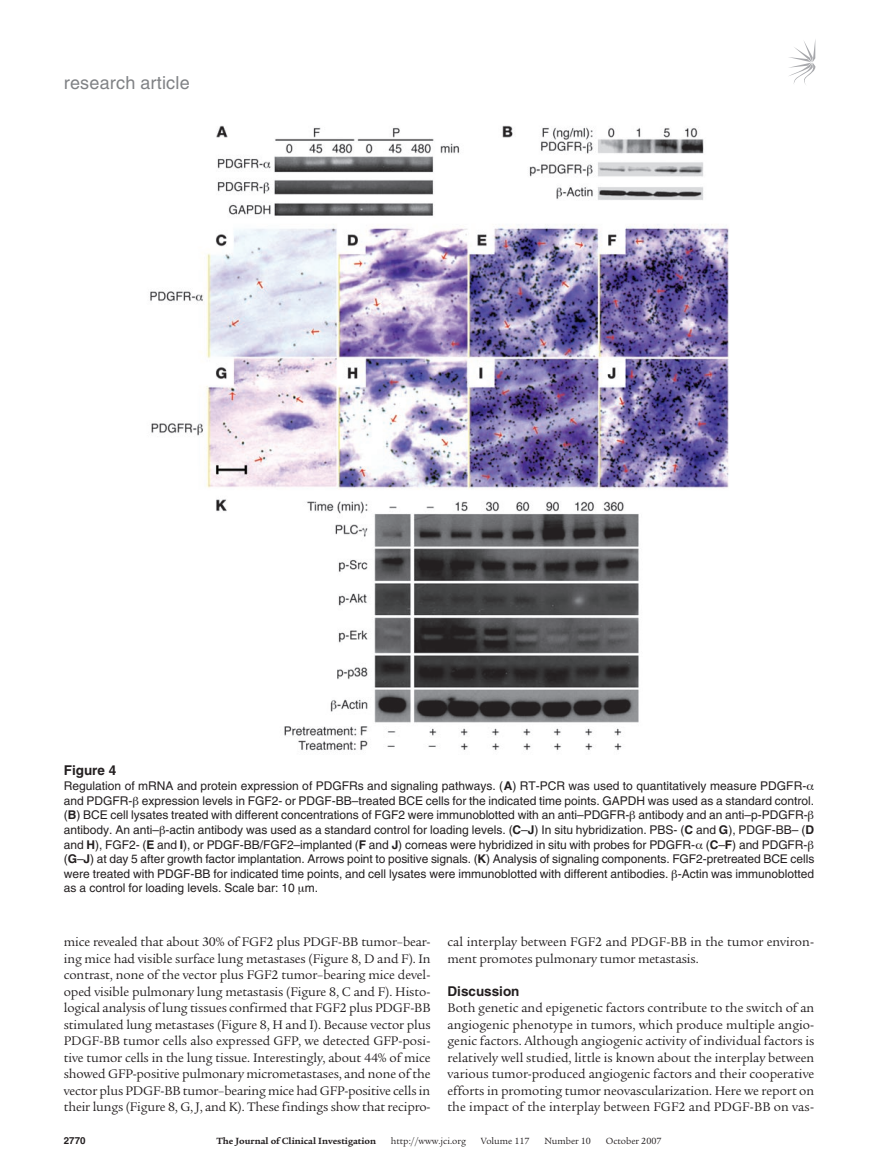
<style>
.page{position:relative;width:878px;height:1174px;background:#fff}
.page>*{position:absolute;margin:0;border:0;box-sizing:border-box;transform-origin:0 0}
.t1{font:18px "Helvetica LT Std";letter-spacing:.01em;color:#808285}
.t2{font:13.5px/16.5px "Legacy Serif Std";color:#231f20;text-align:justify}
.t3{font:700 13.5px "Helvetica LT Std";color:#231f20}
.t4{font:12px/14.7px "Helvetica LT Std";color:#231f20}
.t5{font:9.75px "Legacy Serif Std";color:#231f20}
.t6{font:700 9.75px "Legacy Serif Std";color:#231f20}
.t7{font:700 9.75px "Helvetica LT Std";color:#231f20}
.s1{font-weight:700}
</style>
<div class="page">
<svg style="left:789px;top:41px;width:26px;height:44px"></svg>
<img style="left:150px;top:125px;width:579px;height:626px">
<h1 class="t1" style="left:64px;top:72px;width:127px">research article</h1>
<p class="t3" style="left:64px;top:762px;width:54px">Figure 4</p>
<p class="t4" style="left:64px;top:778px;width:752px">Regulation of mRNA and protein expression of PDGFRs and signaling pathways. (<span class="s1">A</span>) RT-PCR was used to quantitatively measure PDGFR&shy;and PDGFR- expression levels in FGF2- or PDGF-BB–treated BCE cells for the indicated time points. GAPDH was used as a standard control. (<span class="s1">B</span>) BCE cell lysates treated with different concentrations of FGF2 were immunoblotted with an anti–PDGFR- antibody and an anti–p-PDGFR&shy;antibody. An anti– -actin antibody was used as a standard control for loading levels. (<span class="s1">C</span>–<span class="s1">J</span>) In situ hybridization. PBS- (<span class="s1">C</span> and <span class="s1">G</span>), PDGF-BB– (<span class="s1">D </span>and <span class="s1">H</span>), FGF2- (<span class="s1">E</span> and <span class="s1">I</span>), or PDGF-BB/FGF2–implanted (<span class="s1">F</span> and <span class="s1">J</span>) corneas were hybridized in situ with probes for PDGFR- (<span class="s1">C</span>–<span class="s1">F</span>) and PDGFR-(<span class="s1">G</span>–<span class="s1">J</span>) at day 5 after growth factor implantation. Arrows point to positive signals. (<span class="s1">K</span>) Analysis of signaling components. FGF2-pretreated BCE cells were treated with PDGF-BB for indicated time points, and cell lysates were immunoblotted with different antibodies. -Actin was immunoblotted as a control for loading levels. Scale bar: 10 m.</p>
<p class="t2" style="left:64px;top:933px;width:368px">mice revealed that about 30% of FGF2 plus PDGF-BB tumor–bear&shy;ing mice had visible surface lung metastases (Figure 8, D and F). In contrast, none of the vector plus FGF2 tumor–bearing mice devel&shy;oped visible pulmonary lung metastasis (Figure 8, C and F). Histo&shy;logical analysis of lung tissues confirmed that FGF2 plus PDGF-BB stimulated lung metastases (Figure 8, H and I). Because vector plus PDGF-BB tumor cells also expressed GFP, we detected GFP-posi&shy;tive tumor cells in the lung tissue. Interestingly, about 44% of mice showed GFP-positive pulmonary micrometastases, and none of the vector plus PDGF-BB tumor–bearing mice had GFP-positive cells in their lungs (Figure 8, G, J, and K). These findings show that recipro-</p>
<p class="t2" style="left:447px;top:933px;width:368px">cal interplay between FGF2 and PDGF-BB in the tumor environ&shy;ment promotes pulmonary tumor metastasis.</p>
<p class="t3" style="left:447px;top:982px;width:74px">Discussion</p>
<p class="t2" style="left:447px;top:999px;width:368px">Both genetic and epigenetic factors contribute to the switch of an angiogenic phenotype in tumors, which produce multiple angio&shy;genic factors. Although angiogenic activity of individual factors is relatively well studied, little is known about the interplay between various tumor-produced angiogenic factors and their cooperative efforts in promoting tumor neovascularization. Here we report on the impact of the interplay between FGF2 and PDGF-BB on vas-</p>
<p class="t7" style="left:64px;top:1134px;width:23px">2770</p>
<p class="t6" style="left:216px;top:1135px;width:161px">The Journal of Clinical Investigation</p>
<p class="t5" style="left:391px;top:1135px;width:77px">http://www.jci.org</p>
<p class="t5" style="left:480px;top:1135px;width:50px">Volume 117</p>
<p class="t5" style="left:544px;top:1135px;width:48px">Number 10</p>
<p class="t5" style="left:605px;top:1135px;width:57px">October 2007</p>
</div>
